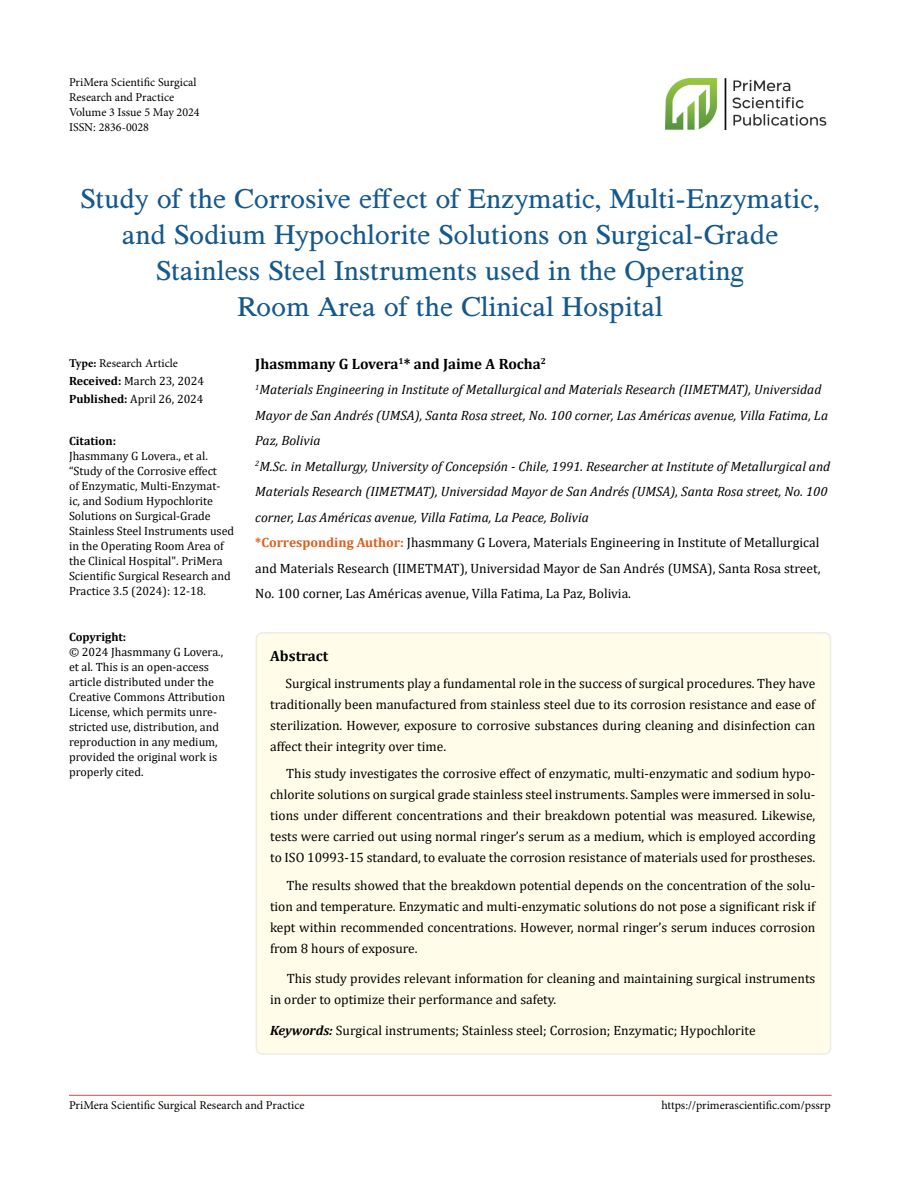
<style>
.page{position:relative;width:900px;height:1188px;background:#fff}
.page>*{position:absolute;margin:0;border:0;box-sizing:border-box;transform-origin:0 0}
.t1{font:28.5px/36px "Tribun ADF Std";color:#15588c;text-align:center}
.t2{font:700 15px "Cambria";color:#000}
.t3{font:13.5px/21px "Cambria";color:#000;text-align:justify}
.t4{font:italic 13.5px/25.5px "Cambria";color:#000}
.t5{font:12px/15px "Cambria";color:#000}
.t6{font:12px/15px "Minion Pro";color:#000}
.t7{font:700 12px "Cambria";color:#000}
.s1{font-weight:700}
.s2{font-weight:700;font-style:normal;color:#e05d1a}
.s3{font-style:normal}
.s4{font-weight:700;font-style:italic}
</style>
<div class="page">
<hr style="left:69px;top:1095px;width:763px;height:1px;background:#c0504d">
<img style="left:665px;top:78px;width:162px;height:52px">
<div style="left:256px;top:633px;width:575px;height:421px;background:#fffde9;border-radius:6px"></div>
<div style="left:256px;top:632px;width:575px;height:423px;border:2px solid #eeece1;border-radius:6px"></div>
<p class="t6" style="left:69px;top:75px;width:132px">PriMera Scientific Surgical<br>Research and Practice<br>Volume 3 Issue 5 May 2024<br>ISSN: 2836-0028</p>
<h1 class="t1" style="left:81px;top:180px;width:741px">Study of the Corrosive effect of Enzymatic, Multi-Enzymatic, and Sodium Hypochlorite Solutions on Surgical-Grade Stainless Steel Instruments used in the Operating<br>Room Area of the Clinical Hospital</h1>
<p class="t6" style="left:69px;top:355px;width:110px"><span class="s1">Type:</span> Research Article</p>
<p class="t5" style="left:69px;top:371px;width:137px;line-height:18px"><span class="s1">Received:</span> March 23, 2024<br><span class="s1">Published:</span> April 26, 2024</p>
<p class="t7" style="left:69px;top:432px;width:49px">Citation:</p>
<p class="t5" style="left:69px;top:448px;width:167px">Jhasmmany G Lovera., et al. “Study of the Corrosive effect<br>of Enzymatic, Multi-Enzymat&shy;ic, and Sodium Hypochlorite<br>Solutions on Surgical-Grade<br>Stainless Steel Instruments used in the Operating Room Area of the Clinical Hospital". PriMera<br>Scientific Surgical Research and<br>Practice 3.5 (2024): 12-18.</p>
<p class="t7" style="left:69px;top:629px;width:59px">Copyright:</p>
<p class="t5" style="left:69px;top:645px;width:158px">© 2024 Jhasmmany G Lovera., et al. This is an open-access article distributed under the<br>Creative Commons Attribution<br>License, which permits unre&shy;stricted use, distribution, and reproduction in any medium, provided the original work is properly cited.</p>
<p class="t2" style="left:255px;top:353px;width:292px">Jhasmmany G Lovera<sup>1</sup>* and Jaime A Rocha<sup>2</sup></p>
<p class="t4" style="left:255px;top:377px;width:577px"><sup>1</sup>Materials Engineering in Institute of Metallurgical and Materials Research (IIMETMAT), Universidad Mayor de San Andrés (UMSA), Santa Rosa street, No. 100 corner, Las Américas avenue, Villa Fatima, La Paz, Bolivia<br><sup>2</sup>M.Sc. in Metallurgy, University of Concepsión - Chile, 1991. Researcher at Institute of Metallurgical and Materials Research (IIMETMAT), Universidad Mayor de San Andrés (UMSA), Santa Rosa street, No. 100 corner, Las Américas avenue, Villa Fatima, La Peace, Bolivia<br><span class="s2">*Corresponding Author:</span> <span class="s3">Jhasmmany G Lovera, Materials Engineering in Institute of Metallurgical and Materials Research (IIMETMAT), Universidad Mayor de San Andrés (UMSA), Santa Rosa street, No. 100 corner, Las Américas avenue, Villa Fatima, La Paz, Bolivia.</span></p>
<p class="t2" style="left:270px;top:645px;width:60px">Abstract</p>
<p class="t3" style="left:270px;top:673px;width:547px;text-indent:15px">Surgical instruments play a fundamental role in the success of surgical procedures. They have traditionally been manufactured from stainless steel due to its corrosion resistance and ease of sterilization. However, exposure to corrosive substances during cleaning and disinfection can affect their integrity over time.</p>
<p class="t3" style="left:270px;top:763px;width:547px;text-indent:16px">This study investigates the corrosive effect of enzymatic, multi-enzymatic and sodium hypo&shy;chlorite solutions on surgical grade stainless steel instruments. Samples were immersed in solu&shy;tions under different concentrations and their breakdown potential was measured. Likewise, tests were carried out using normal ringer’s serum as a medium, which is employed according to ISO 10993-15 standard, to evaluate the corrosion resistance of materials used for prostheses.</p>
<p class="t3" style="left:270px;top:875px;width:547px;text-indent:17px">The results showed that the breakdown potential depends on the concentration of the solu&shy;tion and temperature. Enzymatic and multi-enzymatic solutions do not pose a significant risk if kept within recommended concentrations. However, normal ringer’s serum induces corrosion from 8 hours of exposure.</p>
<p class="t3" style="left:270px;top:967px;width:547px;text-indent:17px">This study provides relevant information for cleaning and maintaining surgical instruments in order to optimize their performance and safety.</p>
<p class="t3" style="left:270px;top:1020px;width:487px"><span class="s4">Keywords:</span> Surgical instruments; Stainless steel; Corrosion; Enzymatic; Hypochlorite</p>
<p class="t6" style="left:69px;top:1097px;width:237px">PriMera Scientific Surgical Research and Practice</p>
<p class="t6" style="left:661px;top:1097px;width:171px">https://primerascientific.com/pssrp</p>
</div>
